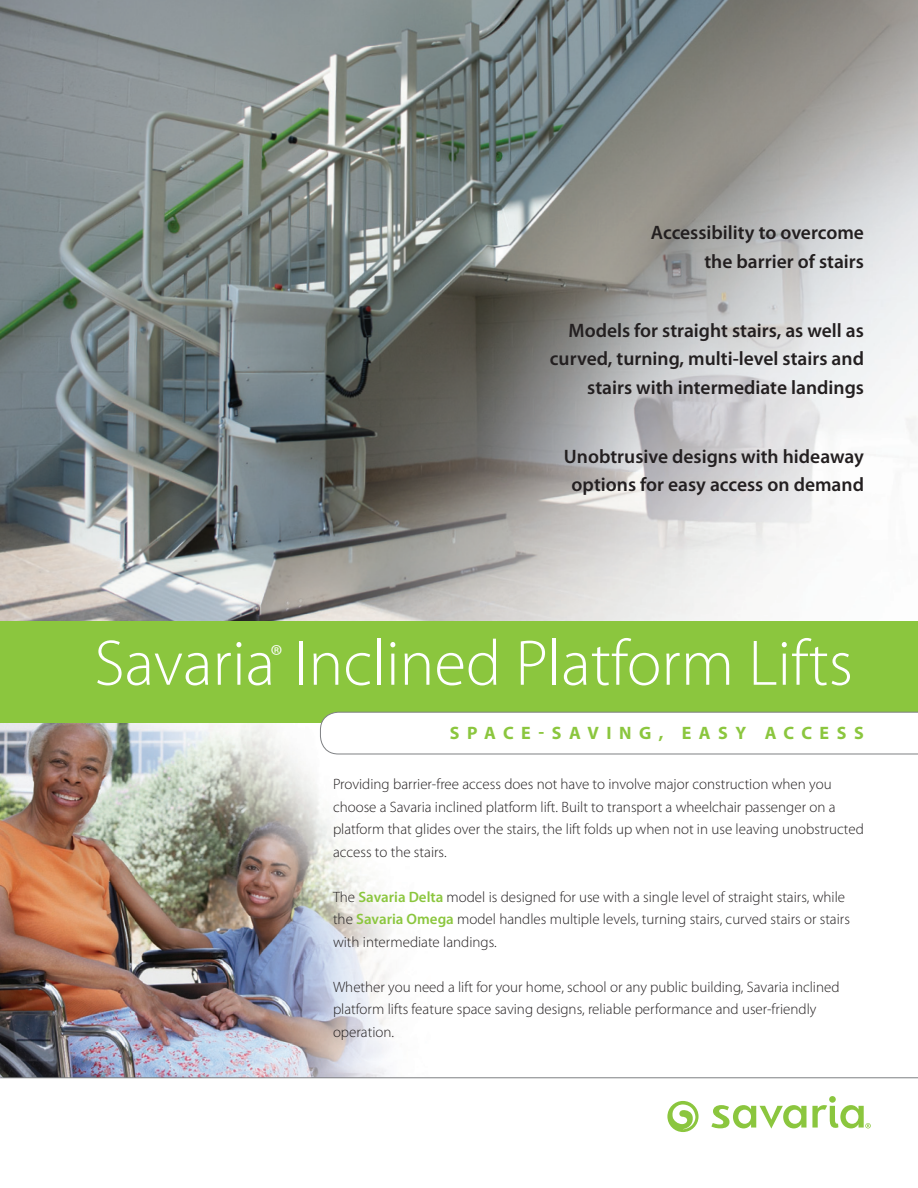
<style>
.page{position:relative;width:918px;height:1188px;background:#fff}
.page>*{position:absolute;margin:0;border:0;box-sizing:border-box;transform-origin:0 0}
.t1{font:300 64.95px "Myriad Pro";color:#fff}
.t2{font:300 30.75px "Myriad Pro";color:#fff}
.t3{font:600 19.5px/28.5px "Myriad Pro";color:#231f20;text-align:right}
.t4{font:700 18px "Myriad Pro";letter-spacing:.42em;color:#8bc63e}
.t5{font:300 15px/22.5px "Myriad Pro";color:#231f20}
.s1{font-weight:600;color:#8bc63e}
</style>
<div class="page">
<img style="left:0;top:723px;width:483px;height:354px">
<img style="left:0;top:0;width:918px;height:621px">
<div style="left:0;top:621px;width:918px;height:102px;background:#8bc63e"></div>
<svg style="left:320px;top:712px;width:598px;height:42px"></svg>
<hr style="left:0;top:1077px;width:918px;height:1px;background:#7e8083">
<svg style="left:667px;top:1101px;width:32px;height:31px"></svg>
<svg style="left:711px;top:1096px;width:160px;height:33px"></svg>
<h3 class="t3" style="left:651px;top:218px;width:215px">Accessibility to overcome the barrier of stairs</h3>
<h3 class="t3" style="left:550px;top:315px;width:316px">Models for straight stairs, as well as curved, turning, multi-level stairs and stairs with intermediate landings</h3>
<h3 class="t3" style="left:564px;top:441px;width:302px;text-align:center">Unobtrusive designs with hideaway options for easy access on demand</h3>
<h1 class="t1" style="left:94px;top:624px;width:760px">Savaria Inclined Platform Lifts</h1>
<h2 class="t2" style="left:270px;top:637px;width:14px">®</h2>
<p class="t4" style="left:450px;top:721px;width:415px">SPACE-SAVING, EASY ACCESS</p>
<p class="t5" style="left:333px;top:773px;width:532px">Providing barrier-free access does not have to involve major construction when you choose a Savaria inclined platform lift. Built to transport a wheelchair passenger on a platform that glides over the stairs, the lift folds up when not in use leaving unobstructed access to the stairs.</p>
<p class="t5" style="left:333px;top:886px;width:518px">The <span class="s1">Savaria Delta</span> model is designed for use with a single level of straight stairs, while the <span class="s1">Savaria Omega</span> model handles multiple levels, turning stairs, curved stairs or stairs with intermediate landings.</p>
<p class="t5" style="left:333px;top:976px;width:508px">Whether you need a lift for your home, school or any public building, Savaria inclined platform lifts feature space saving designs, reliable performance and user-friendly operation.</p>
</div>
